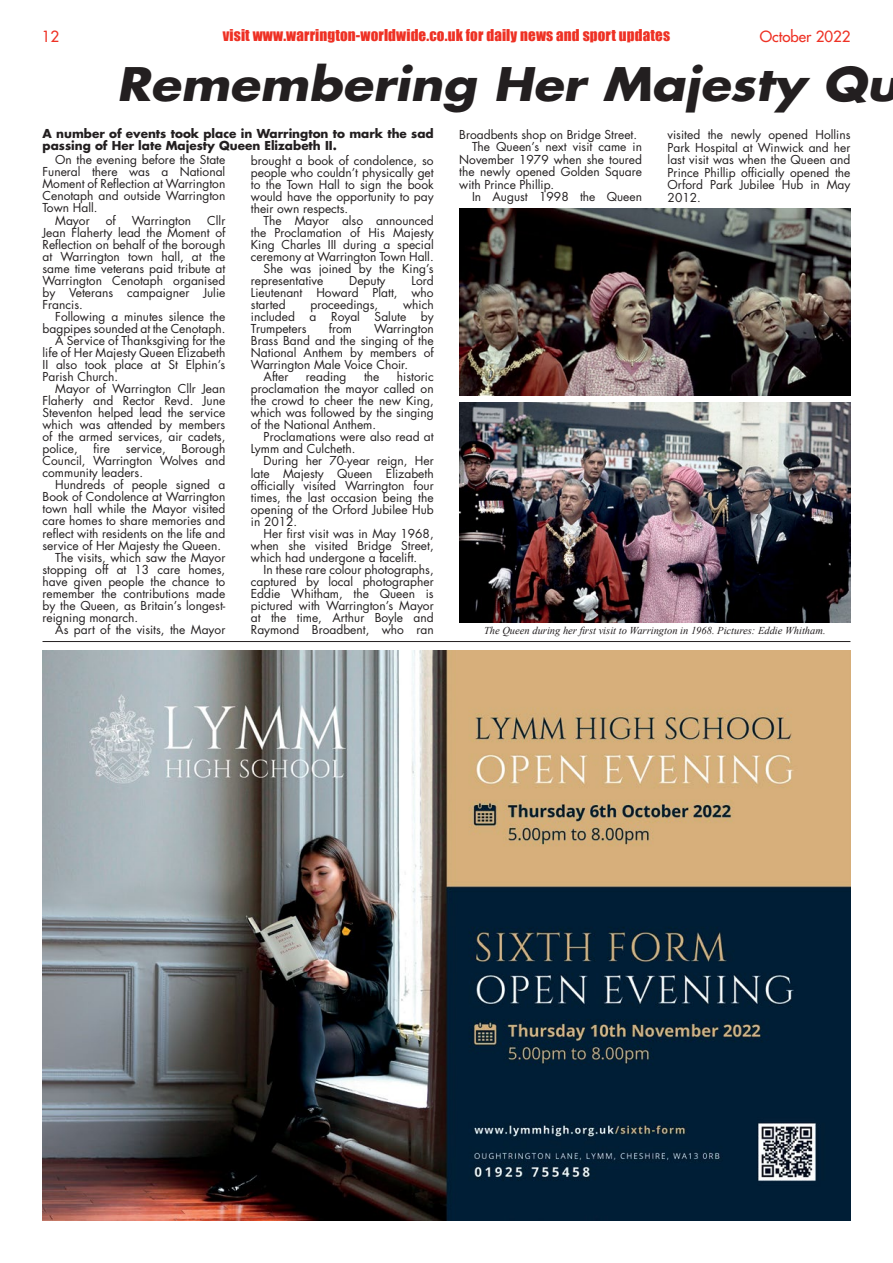
<style>
.page{position:relative;width:893px;height:1263px;background:#fff}
.page>*{position:absolute;margin:0;border:0;box-sizing:border-box;transform-origin:0 0}
.t1{font:italic 700 45px "Futura Std";color:#231f20;scale:1.1 1}
.t2{font:15px "Impact";letter-spacing:.01em;color:#ee3124}
.t3{font:500 15px "Futura Std";color:#ee3124}
.t4{font:12px/12px "Futura Std";color:#231f20;text-align:justify}
.t5{font:700 12px/12px "Futura Std";color:#231f20}
.t6{font:italic 10.5px "Times New Roman";color:#231f20}
</style>
<div class="page">
<img style="left:43px;top:651px;width:807px;height:569px">
<hr style="left:43px;top:641px;width:807px;height:1px;background:#231f20">
<img style="left:459px;top:208px;width:391px;height:187px">
<img style="left:459px;top:402px;width:391px;height:221px">
<p class="t3" style="left:42px;top:27px;width:19px">12</p>
<p class="t2" style="left:223px;top:24px;width:449px">visit www.warrington-worldwide.co.uk for daily news and sport updates</p>
<p class="t3" style="left:760px;top:27px;width:92px">October 2022</p>
<h1 class="t1" style="left:116px;top:54px;width:713px">Remembering Her Majesty Qu</h1>
<p class="t5" style="left:43px;top:127px;width:393px">A number of events took place in Warrington to mark the sad passing of Her late Majesty Queen Elizabeth II.</p>
<p class="t4" style="left:55px;top:154px;width:172px">On the evening before the State</p>
<p class="t4" style="left:43px;top:166px;width:184px">Funeral there was a National</p>
<p class="t4" style="left:43px;top:178px;width:184px">Moment of Reflection at Warrington</p>
<p class="t4" style="left:43px;top:190px;width:184px">Cenotaph and outside Warrington</p>
<p class="t4" style="left:43px;top:202px;width:56px">Town Hall.</p>
<p class="t4" style="left:55px;top:214px;width:36px">Mayor</p>
<p class="t4" style="left:106px;top:214px;width:12px">of</p>
<p class="t4" style="left:132px;top:214px;width:61px">Warrington</p>
<p class="t4" style="left:459px;top:129px;width:179px">Broadbents shop on Bridge Street.</p>
<p class="t4" style="left:472px;top:141px;width:172px">The Queen’s next visit came in</p>
<p class="t4" style="left:459px;top:154px;width:184px">November 1979 when she toured</p>
<p class="t4" style="left:459px;top:166px;width:184px">the newly opened Golden Square</p>
<p class="t4" style="left:459px;top:179px;width:97px">with Prince Phillip.</p>
<p class="t4" style="left:472px;top:191px;width:172px">In August 1998 the Queen</p>
<p class="t4" style="left:668px;top:129px;width:184px;line-height:12.5px">visited the newly opened Hollins Park Hospital at Winwick and her last visit was when the Queen and Prince Phillip officially opened the Orford Park Jubilee Hub in May 2012.</p>
<p class="t4" style="left:251px;top:154px;width:184px">brought a book of condolence, so people who couldn’t physically get to the Town Hall to sign the book would have the opportunity to pay their own respects.</p>
<p class="t4" style="left:264px;top:214px;width:172px">The Mayor also announced</p>
<p class="t4" style="left:251px;top:226px;width:184px">the Proclamation of His Majesty</p>
<p class="t4" style="left:251px;top:238px;width:184px">King Charles III during a special</p>
<p class="t4" style="left:251px;top:251px;width:184px">ceremony at Warrington Town Hall.</p>
<p class="t4" style="left:264px;top:263px;width:172px">She was joined by the King’s</p>
<p class="t4" style="left:251px;top:275px;width:74px">representative</p>
<p class="t4" style="left:349px;top:275px;width:38px">Deputy</p>
<p class="t4" style="left:43px;top:214px;width:184px;text-indent:165px">Cllr Jean Flaherty lead the Moment of Reflection on behalf of the borough at Warrington town hall, at the same time veterans paid tribute at Warrington Cenotaph organised by Veterans campaigner Julie Francis.</p>
<p class="t4" style="left:55px;top:311px;width:172px">Following a minutes silence the</p>
<p class="t4" style="left:43px;top:323px;width:184px">bagpipes sounded at the Cenotaph.</p>
<p class="t4" style="left:55px;top:335px;width:172px">A Service of Thanksgiving for the</p>
<p class="t4" style="left:43px;top:347px;width:184px">life of Her Majesty Queen Elizabeth</p>
<p class="t4" style="left:43px;top:359px;width:184px">II also took place at St Elphin’s</p>
<p class="t4" style="left:43px;top:371px;width:77px">Parish Church.</p>
<p class="t4" style="left:55px;top:383px;width:172px">Mayor of Warrington Cllr Jean</p>
<p class="t4" style="left:43px;top:395px;width:184px">Flaherty and Rector Revd. June</p>
<p class="t4" style="left:43px;top:407px;width:184px">Steventon helped lead the service</p>
<p class="t4" style="left:43px;top:419px;width:184px">which was attended by members</p>
<p class="t4" style="left:43px;top:431px;width:184px">of the armed services, air cadets,</p>
<p class="t4" style="left:43px;top:443px;width:37px">police,</p>
<p class="t4" style="left:94px;top:443px;width:18px">fire</p>
<p class="t4" style="left:126px;top:443px;width:41px">service,</p>
<p class="t4" style="left:251px;top:275px;width:184px;text-indent:161px">Lord Lieutenant Howard Platt, who started</p>
<p class="t4" style="left:251px;top:299px;width:184px;text-indent:152px">which included a Royal Salute by Trumpeters</p>
<p class="t4" style="left:311px;top:299px;width:69px">proceedings,</p>
<p class="t4" style="left:329px;top:323px;width:25px">from</p>
<p class="t4" style="left:374px;top:323px;width:61px">Warrington</p>
<p class="t4" style="left:251px;top:335px;width:184px">Brass Band and the singing of the</p>
<p class="t4" style="left:251px;top:347px;width:184px">National Anthem by members of</p>
<p class="t4" style="left:251px;top:359px;width:159px">Warrington Male Voice Choir.</p>
<p class="t4" style="left:264px;top:371px;width:26px">After</p>
<p class="t4" style="left:306px;top:371px;width:42px">reading</p>
<p class="t4" style="left:364px;top:371px;width:17px">the</p>
<p class="t4" style="left:251px;top:371px;width:184px;text-indent:146px">historic proclamation the mayor called on the crowd to cheer the new King, which was followed by the singing of the National Anthem.</p>
<p class="t4" style="left:251px;top:431px;width:184px;text-indent:13px">Proclamations were also read at<br>Lymm and Culcheth.</p>
<p class="t4" style="left:251px;top:455px;width:184px;text-indent:13px">During her 70-year reign, Her late Majesty Queen Elizabeth officially visited Warrington four times, the last occasion being the opening of the Orford Jubilee Hub in 2012.</p>
<p class="t4" style="left:251px;top:527px;width:184px;text-indent:13px">Her first visit was in May 1968, when she visited Bridge Street, which had undergone a facelift.</p>
<p class="t4" style="left:251px;top:563px;width:184px;text-indent:13px">In these rare colour photographs, captured by local photographer Eddie Whitham, the Queen is pictured with Warrington’s Mayor at the time, Arthur Boyle and Raymond Broadbent, who ran</p>
<p class="t4" style="left:43px;top:443px;width:184px;text-indent:139px">Borough Council, Warrington Wolves and community leaders.</p>
<p class="t4" style="left:55px;top:479px;width:172px">Hundreds of people signed a</p>
<p class="t4" style="left:43px;top:491px;width:184px">Book of Condolence at Warrington</p>
<p class="t4" style="left:43px;top:503px;width:184px">town hall while the Mayor visited</p>
<p class="t4" style="left:43px;top:515px;width:184px">care homes to share memories and</p>
<p class="t4" style="left:43px;top:527px;width:184px">reflect with residents on the life and</p>
<p class="t4" style="left:43px;top:539px;width:180px">service of Her Majesty the Queen.</p>
<p class="t4" style="left:55px;top:551px;width:172px">The visits, which saw the Mayor</p>
<p class="t4" style="left:43px;top:563px;width:184px">stopping off at 13 care homes,</p>
<p class="t4" style="left:43px;top:575px;width:184px">have given people the chance to</p>
<p class="t4" style="left:43px;top:587px;width:184px">remember the contributions made</p>
<p class="t4" style="left:43px;top:599px;width:184px">by the Queen, as Britain’s longest-</p>
<p class="t4" style="left:43px;top:611px;width:97px">reigning monarch.</p>
<p class="t4" style="left:55px;top:623px;width:172px">As part of the visits, the Mayor</p>
<p class="t6" style="left:484px;top:623px;width:343px">The Queen during her first visit to Warrington in 1968. Pictures: Eddie Whitham.</p>
</div>
